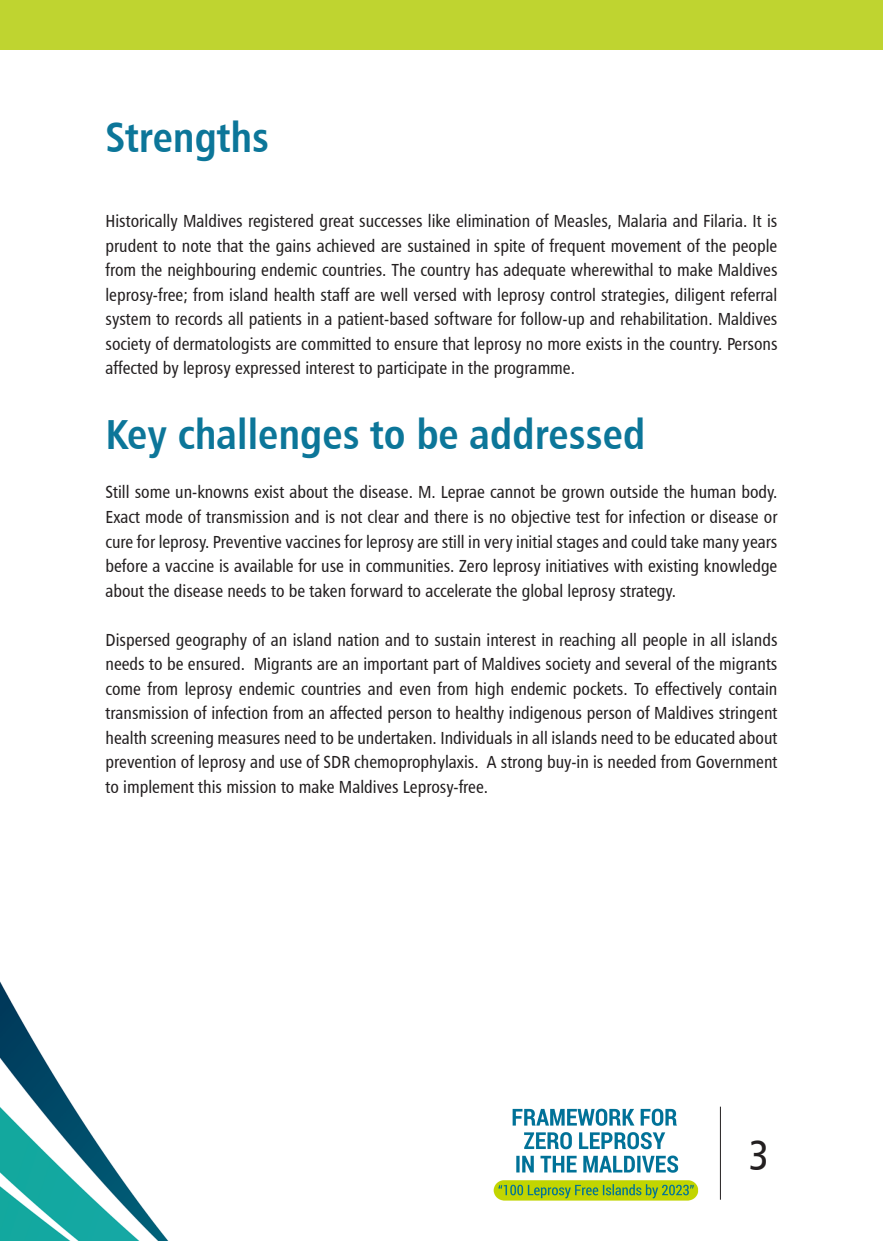
<style>
.page{position:relative;width:883px;height:1241px;background:#fff}
.page>*{position:absolute;margin:0;border:0;box-sizing:border-box;transform-origin:0 0}
.t1{font:42px "Humanist 777 BT Bold Condensed B";color:#0c7699}
.t2{font:42px "Humanist 777 BT Roman Condensed B";color:#231f20}
.t3{font:17.5px/24.5px "Humanist 777 BT Roman Condensed B";color:#231f20;text-align:justify}
</style>
<div class="page">
<img style="left:1px;top:983px;width:166px;height:256px">
<img style="left:493px;top:1108px;width:206px;height:93px">
<hr style="left:720px;top:1106px;width:1px;height:93px;background:#231f20">
<div style="left:0;top:0;width:883px;height:50px;background:#bfd430"></div>
<h1 class="t1" style="left:105px;top:111px;width:165px">Strengths</h1>
<p class="t3" style="left:105px;top:209px;width:674px">Historically Maldives registered great successes like elimination of Measles, Malaria and Filaria. It is prudent to note that the gains achieved are sustained in spite of frequent movement of the people from the neighbouring endemic countries. The country has adequate wherewithal to make Maldives leprosy-free; from island health staff are well versed with leprosy control strategies, diligent referral system to records all patients in a patient-based software for follow-up and rehabilitation. Maldives society of dermatologists are committed to ensure that leprosy no more exists in the country. Persons affected by leprosy expressed interest to participate in the programme.</p>
<h1 class="t1" style="left:105px;top:408px;width:541px">Key challenges to be addressed</h1>
<p class="t3" style="left:105px;top:479px;width:674px">Still some un-knowns exist about the disease. M. Leprae cannot be grown outside the human body.<br>Exact mode of transmission and is not clear and there is no objective test for infection or disease or cure for leprosy. Preventive vaccines for leprosy are still in very initial stages and could take many years before a vaccine is available for use in communities. Zero leprosy initiatives with existing knowledge about the disease needs to be taken forward to accelerate the global leprosy strategy.</p>
<p class="t3" style="left:105px;top:626px;width:674px">Dispersed geography of an island nation and to sustain interest in reaching all people in all islands needs to be ensured. Migrants are an important part of Maldives society and several of the migrants come from leprosy endemic countries and even from high endemic pockets. To effectively contain transmission of infection from an affected person to healthy indigenous person of Maldives stringent health screening measures need to be undertaken. Individuals in all islands need to be educated about prevention of leprosy and use of SDR chemoprophylaxis. A strong buy-in is needed from Government to implement this mission to make Maldives Leprosy-free.</p>
<h1 class="t2" style="left:749px;top:1128px;width:22px">3</h1>
</div>
